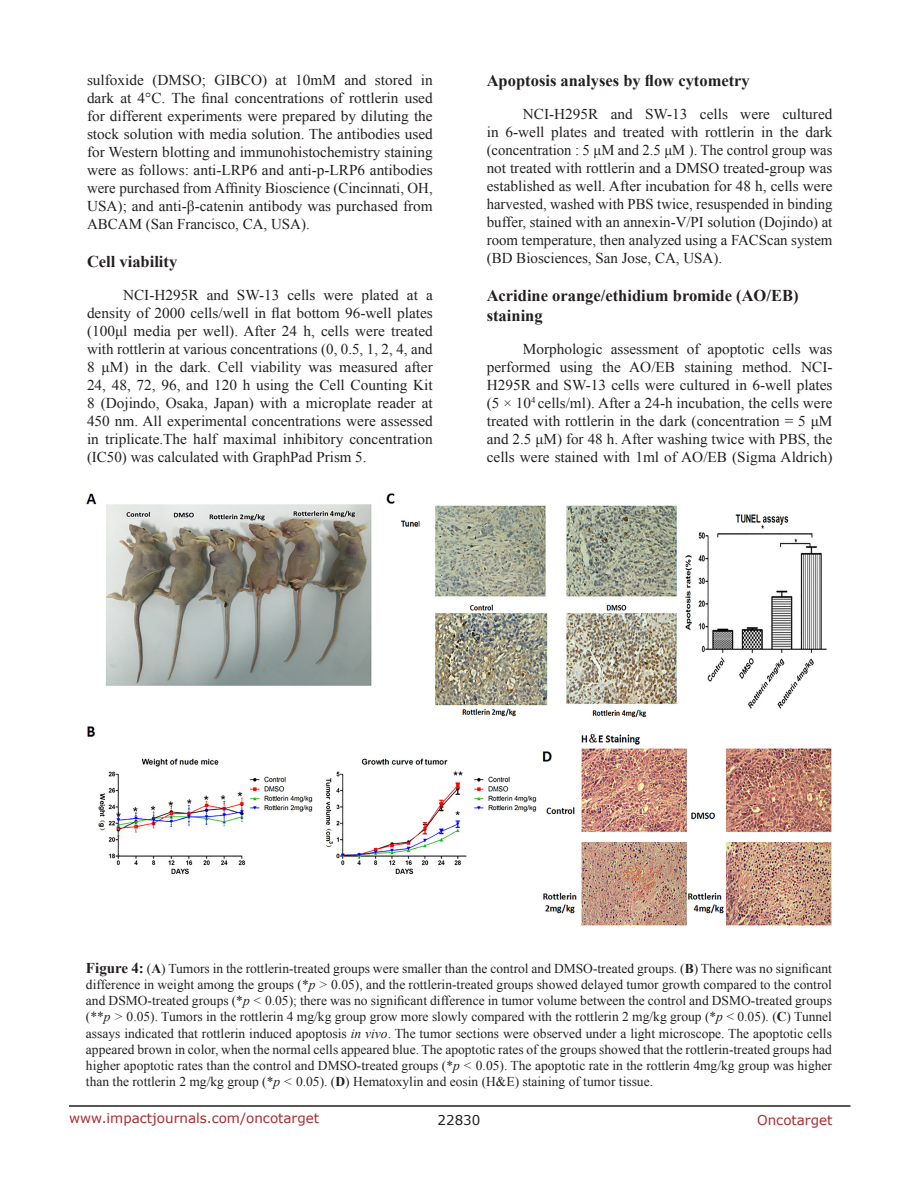
<style>
.page{position:relative;width:918px;height:1188px;background:#fff}
.page>*{position:absolute;margin:0;border:0;box-sizing:border-box;transform-origin:0 0}
.SubHeading_middle{font:700 16.5px/19.8px "Times New Roman";color:#231f20}
.BodyText{font:15px/18px "Times New Roman";color:#231f20;text-align:justify}
.FigureText{font:13.5px/16.2px "Times New Roman";color:#231f20;text-align:justify}
.t1{font:13.5px "Verdana";color:#ac2b31}
.t2{font:13.5px "Verdana";color:#231f20}
.s1{font-weight:700;font-size:15px}
.s2{font-weight:700}
.s3{font-style:italic}
</style>
<div class="page">
<hr style="left:69px;top:1105px;width:781px;height:2px;background:#231f20">
<img style="left:86px;top:493px;width:746px;height:433px">
<p class="BodyText" style="left:87px;top:71px;width:347px">sulfoxide (DMSO; GIBCO) at 10mM and stored in dark at 4°C. The final concentrations of rottlerin used for different experiments were prepared by diluting the stock solution with media solution. The antibodies used for Western blotting and immunohistochemistry staining were as follows: anti-LRP6 and anti-p-LRP6 antibodies were purchased from Affinity Bioscience (Cincinnati, OH, USA); and anti-β-catenin antibody was purchased from ABCAM (San Francisco, CA, USA).</p>
<p class="SubHeading_middle" style="left:87px;top:251px;width:92px">Cell viability</p>
<p class="BodyText" style="left:87px;top:286px;width:347px;text-indent:36px">NCI-H295R and SW-13 cells were plated at a density of 2000 cells/well in flat bottom 96-well plates (100μl media per well). After 24 h, cells were treated with rottlerin at various concentrations (0, 0.5, 1, 2, 4, and 8 μM) in the dark. Cell viability was measured after 24, 48, 72, 96, and 120 h using the Cell Counting Kit 8 (Dojindo, Osaka, Japan) with a microplate reader at 450 nm. All experimental concentrations were assessed in triplicate.The half maximal inhibitory concentration (IC50) was calculated with GraphPad Prism 5.</p>
<p class="SubHeading_middle" style="left:487px;top:70px;width:265px">Apoptosis analyses by flow cytometry</p>
<p class="BodyText" style="left:487px;top:105px;width:347px;text-indent:36px">NCI-H295R and SW-13 cells were cultured in 6-well plates and treated with rottlerin in the dark (concentration : 5 μM and 2.5 μM ). The control group was not treated with rottlerin and a DMSO treated-group was established as well. After incubation for 48 h, cells were harvested, washed with PBS twice, resuspended in binding buffer, stained with an annexin-V/PI solution (Dojindo) at room temperature, then analyzed using a FACScan system (BD Biosciences, San Jose, CA, USA).</p>
<p class="SubHeading_middle" style="left:487px;top:285px;width:313px">Acridine orange/ethidium bromide (AO/EB) staining</p>
<p class="BodyText" style="left:487px;top:340px;width:347px;text-indent:36px">Morphologic assessment of apoptotic cells was performed using the AO/EB staining method. NCI-H295R and SW-13 cells were cultured in 6-well plates (5 × 10<sup>4</sup> cells/ml). After a 24-h incubation, the cells were treated with rottlerin in the dark (concentration = 5 μM and 2.5 μM) for 48 h. After washing twice with PBS, the cells were stained with 1ml of AO/EB (Sigma Aldrich)</p>
<p class="FigureText" style="left:86px;top:960px;width:748px"><span class="s1">Figure 4:</span> (<span class="s2">A</span>) Tumors in the rottlerin-treated groups were smaller than the control and DMSO-treated groups. (<span class="s2">B</span>) There was no significant difference in weight among the groups (*<span class="s3">p &gt;</span> 0.05), and the rottlerin-treated groups showed delayed tumor growth compared to the control and DSMO-treated groups (*<span class="s3">p &lt;</span> 0.05); there was no significant difference in tumor volume between the control and DSMO-treated groups (**<span class="s3">p &gt;</span> 0.05). Tumors in the rottlerin 4 mg/kg group grow more slowly compared with the rottlerin 2 mg/kg group (*<span class="s3">p</span> &lt; 0.05). (<span class="s2">C</span>) Tunnel assays indicated that rottlerin induced apoptosis <span class="s3">in vivo</span>. The tumor sections were observed under a light microscope. The apoptotic cells appeared brown in color, when the normal cells appeared blue. The apoptotic rates of the groups showed that the rottlerin-treated groups had higher apoptotic rates than the control and DMSO-treated groups (*<span class="s3">p &lt;</span> 0.05). The apoptotic rate in the rottlerin 4mg/kg group was higher than the rottlerin 2 mg/kg group (*<span class="s3">p &lt;</span> 0.05). (<span class="s2">D</span>) Hematoxylin and eosin (H&amp;E) staining of tumor tissue.</p>
<p class="t1" style="left:69px;top:1109px;width:252px">www.impactjournals.com/oncotarget</p>
<p class="t2" style="left:438px;top:1111px;width:44px">22830</p>
<p class="t1" style="left:757px;top:1111px;width:77px">Oncotarget</p>
</div>
